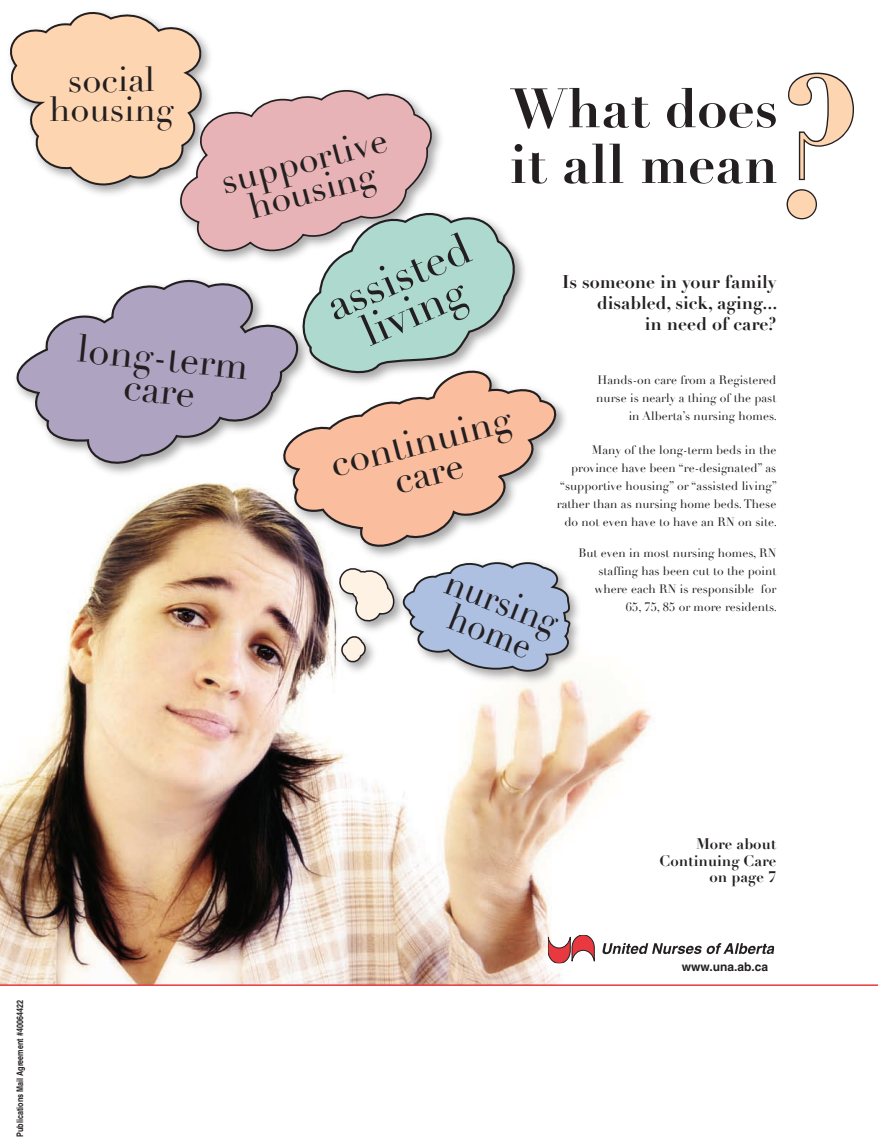
<style>
.page{position:relative;width:878px;height:1148px;background:#fff}
.page>*{position:absolute;margin:0;border:0;box-sizing:border-box;transform-origin:0 0}
.t1{font:700 195.3px "Didot";color:#fdd5b1}
.t2{font:700 54.45px/55.8px "Didot";color:#231f20}
.t3{font:43.95px/37.7px "Didot";color:#231f20;text-align:center}
.t4{font:38.4px/33px "Didot";color:#231f20;text-align:center}
.t5{font:37.65px/32.2px "Didot";color:#231f20;text-align:center}
.t6{font:37.35px/32px "Didot";color:#231f20;text-align:center;scale:.91 1}
.t7{font:35.85px/30.8px "Didot";color:#231f20;text-align:center}
.t8{font:34.35px/29.4px "Didot";letter-spacing:-.005em;color:#231f20;text-align:center}
.t9{font:700 18px/21px "Didot";color:#231f20;text-align:right}
.t10{font:700 15px/16.5px "Didot";color:#231f20;text-align:right}
.t11{font:12px/18px "Didot";color:#231f20;text-align:right}
.t12{font:700 12px "Helvetica";color:#231f20}
.t13{font:700 9px "Helvetica";color:#231f20;scale:.8 1}
</style>
<div class="page">
<img style="left:0;top:485px;width:698px;height:499px">
<hr style="left:0;top:984px;width:878px;height:2px;background:#e93940">
<div style="left:336px;top:631px;width:44px;height:45px;background:#fefefe"></div>
<svg style="left:786px;top:72px;width:68px;height:148px"></svg>
<div style="left:398px;top:557px;width:186px;height:129px;background:#231f20;opacity:.4"></div>
<svg style="left:329px;top:581px;width:243px;height:91px"></svg>
<svg style="left:269px;top:392px;width:314px;height:189px"></svg>
<svg style="left:16px;top:279px;width:301px;height:206px"></svg>
<svg style="left:10px;top:11px;width:200px;height:184px"></svg>
<svg style="left:162px;top:67px;width:279px;height:194px"></svg>
<svg style="left:270px;top:162px;width:270px;height:274px"></svg>
<svg style="left:548px;top:934px;width:46px;height:29px"></svg>
<svg style="left:602px;top:943px;width:172px;height:11px"></svg>
<h3 class="t8" style="left:49px;top:66px;width:126px">social housing</h3>
<h3 class="t7" style="left:217px;top:168px;width:173px;rotate:-15deg">supportive housing</h3>
<h2 class="t2" style="left:509px;top:81px;width:270px">What does it all mean</h2>
<h3 class="t4" style="left:79px;top:332px;width:173px;rotate:6deg">long-term care</h3>
<h3 class="t3" style="left:321px;top:291px;width:154px;rotate:-24deg">assisted living</h3>
<h3 class="t9" style="left:562px;top:271px;width:217px">Is someone in your family disabled, sick, aging...<br>in need of care?</h3>
<p class="t11" style="left:596px;top:371px;width:182px">Hands-on care from a Registered nurse is nearly a thing of the past in Alberta’s nursing homes.</p>
<p class="t11" style="left:557px;top:441px;width:222px">Many of the long-term beds in the province have been “re-designated” as “supportive housing” or “assisted living” rather than as nursing home beds. These do not even have to have an RN on site.</p>
<p class="t11" style="left:578px;top:544px;width:200px">But even in most nursing homes, RN staffing has been cut to the point where each RN is responsible for<br>65, 75, 85 or more residents.</p>
<h3 class="t5" style="left:327px;top:448px;width:186px;rotate:-14deg">continuing care</h3>
<h3 class="t6" style="left:452px;top:566px;width:131px;rotate:21deg">nursing home</h3>
<h1 class="t1" style="left:776px;top:27px;width:88px">?</h1>
<p class="t13" style="left:14px;top:1136px;width:172px;rotate:-90deg">Publications Mail Agreement #40064422</p>
<p class="t10" style="left:659px;top:835px;width:118px">More about<br>Continuing Care on page 7</p>
<p class="t12" style="left:681px;top:959px;width:88px">www.una.ab.ca</p>
</div>
